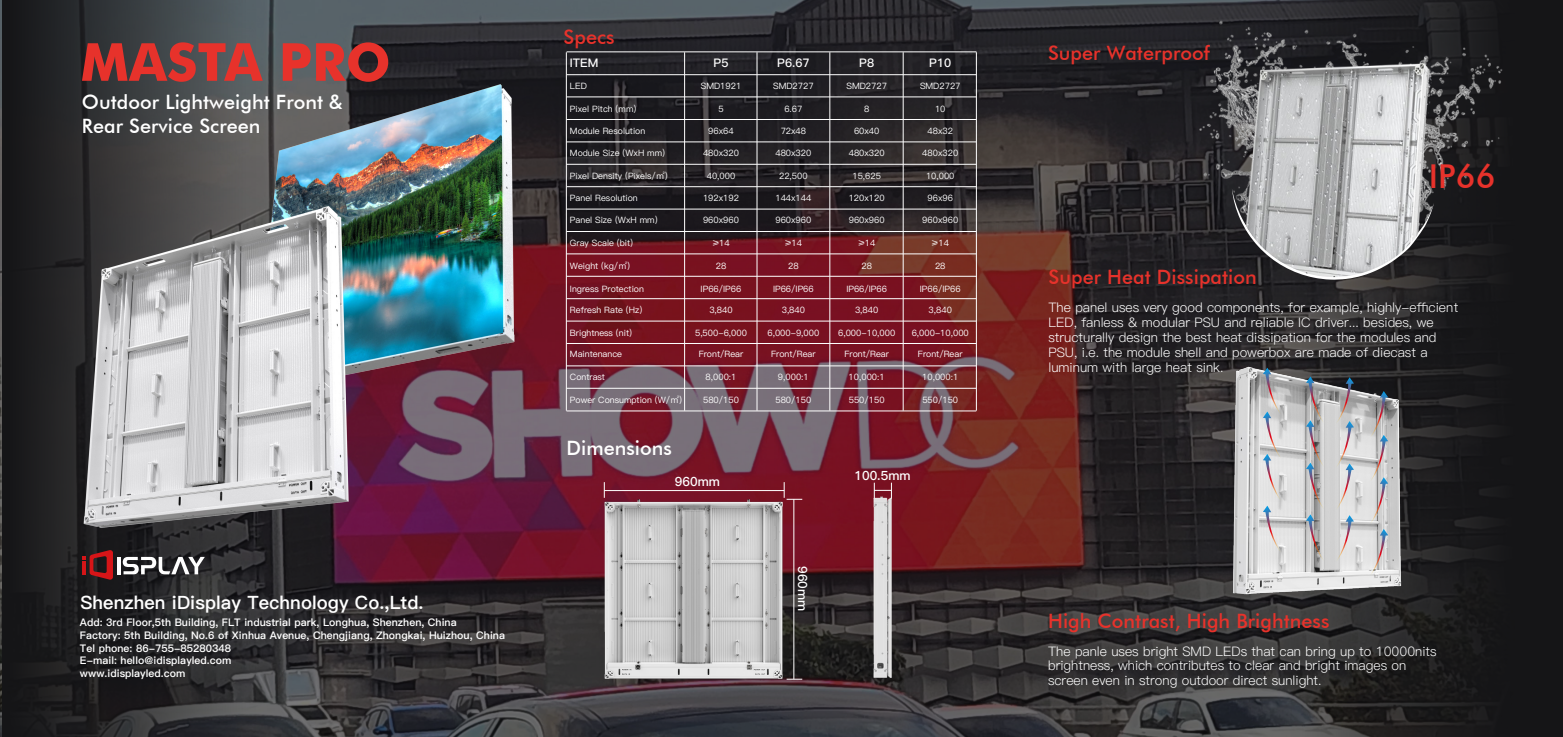
<style>
.page{position:relative;width:1563px;height:737px;background:#151517}
.page>*{position:absolute;margin:0;border:0;box-sizing:border-box;transform-origin:0 0}
.t1{font:700 52.5px "Futura BT";color:#e7322b}
.t2{font:500 32.9px "Futura BT";color:#e7322b}
.t3{font:500 19.78px "Futura BT";letter-spacing:.005em;color:#e7322b}
.t4{font:500 19.78px/23.8px "Futura BT";letter-spacing:.005em;color:#fff}
.t5{font:18.38px "Ping Fang SC Heavy";letter-spacing:.005em;color:#fff}
.t6{font:13.12px/14.9px "Ping Fang SC Regular";color:#fff}
.t7{font:12.69px "Ping Fang SC Bold";letter-spacing:.005em;color:#fff}
.t8{font:11.81px "Ping Fang SC Bold";color:#fff}
.t9{font:10.5px/12.6px "Ping Fang SC Heavy";letter-spacing:.005em;color:#fff}
.t10{font:8.75px "Ping Fang SC Medium";color:#fff}
</style>
<div class="page">
<img style="left:1px;top:0;width:1290px;height:737px">
<svg style="left:2px;top:0;width:254px;height:737px"></svg>
<svg style="left:1291px;top:0;width:196px;height:737px"></svg>
<hr style="left:684px;top:52px;width:1px;height:358px;background:#fff">
<hr style="left:566px;top:52px;width:1px;height:358px;background:#fff">
<hr style="left:756px;top:52px;width:1px;height:358px;background:#fff">
<hr style="left:829px;top:52px;width:1px;height:358px;background:#fff">
<hr style="left:903px;top:52px;width:1px;height:358px;background:#fff">
<hr style="left:976px;top:52px;width:1px;height:358px;background:#fff">
<hr style="left:566px;top:74px;width:410px;height:1px;background:#fff">
<hr style="left:566px;top:51px;width:410px;height:1px;background:#fff">
<hr style="left:566px;top:96px;width:410px;height:1px;background:#fff">
<hr style="left:566px;top:119px;width:410px;height:1px;background:#fff">
<hr style="left:566px;top:141px;width:410px;height:1px;background:#fff">
<hr style="left:566px;top:164px;width:410px;height:1px;background:#fff">
<hr style="left:566px;top:186px;width:410px;height:1px;background:#fff">
<hr style="left:566px;top:209px;width:410px;height:1px;background:#fff">
<hr style="left:566px;top:231px;width:410px;height:1px;background:#fff">
<hr style="left:566px;top:253px;width:410px;height:1px;background:#fff">
<hr style="left:566px;top:276px;width:410px;height:1px;background:#fff">
<hr style="left:566px;top:298px;width:410px;height:1px;background:#fff">
<hr style="left:566px;top:321px;width:410px;height:1px;background:#fff">
<hr style="left:566px;top:343px;width:410px;height:1px;background:#fff">
<hr style="left:566px;top:365px;width:410px;height:1px;background:#fff">
<hr style="left:566px;top:388px;width:410px;height:1px;background:#fff">
<hr style="left:566px;top:410px;width:410px;height:1px;background:#fff">
<hr style="left:604px;top:490px;width:180px;height:1px;background:#fff">
<svg style="left:783px;top:482px;width:19px;height:18px"></svg>
<hr style="left:793px;top:499px;width:1px;height:180px;background:#fff">
<svg style="left:874px;top:482px;width:18px;height:11px"></svg>
<svg style="left:1232px;top:277px;width:202px;height:3px"></svg>
<img style="left:1159px;top:5px;width:344px;height:272px">
<img style="left:869px;top:493px;width:25px;height:190px">
<hr style="left:117px;top:557px;width:4px;height:17px;background:#fff">
<svg style="left:123px;top:557px;width:82px;height:17px"></svg>
<svg style="left:82px;top:549px;width:31px;height:31px"></svg>
<img style="left:597px;top:494px;width:193px;height:192px">
<img style="left:218px;top:74px;width:340px;height:329px">
<img style="left:49px;top:192px;width:312px;height:348px">
<img style="left:1222px;top:357px;width:186px;height:249px">
<svg style="left:1335px;top:377px;width:19px;height:186px;background:#c1bfc2"></svg>
<svg style="left:1306px;top:376px;width:19px;height:186px;background:#aba9ac"></svg>
<svg style="left:1263px;top:368px;width:18px;height:185px;background:#c9c6ca"></svg>
<svg style="left:1369px;top:391px;width:19px;height:185px;background:#bcbabd"></svg>
<h1 class="t1" style="left:80px;top:30px;width:312px">MASTA PRO</h1>
<h3 class="t4" style="left:82px;top:90px;width:262px">Outdoor Lightweight Front &amp;<br>Rear Service Screen</h3>
<h3 class="t5" style="left:81px;top:591px;width:344px">Shenzhen iDisplay Technology Co.,Ltd.</h3>
<p class="t9" style="left:80px;top:616px;width:427px">Add: 3rd Floor,5th Building, FLT industrial park, Longhua, Shenzhen, China<br>Factory: 5th Building, No.6 of Xinhua Avenue, Chengjiang, Zhongkai, Huizhou, China Tel phone: 86-755-85280348<br>E-mail: hello@idisplayled.com<br>www.idisplayled.com</p>
<h3 class="t3" style="left:564px;top:25px;width:53px">Specs</h3>
<h3 class="t8" style="left:570px;top:56px;width:30px">ITEM</h3>
<p class="t10" style="left:570px;top:81px;width:18px">LED</p>
<p class="t10" style="left:570px;top:103px;width:68px">Pixel Pitch (mm)</p>
<p class="t10" style="left:570px;top:126px;width:77px">Module Resolution</p>
<p class="t10" style="left:570px;top:148px;width:97px">Module Size (WxH mm)</p>
<h3 class="t8" style="left:713px;top:56px;width:16px">P5</h3>
<p class="t10" style="left:701px;top:81px;width:42px">SMD1921</p>
<p class="t10" style="left:718px;top:103px;width:7px">5</p>
<p class="t10" style="left:708px;top:126px;width:27px">96x64</p>
<p class="t10" style="left:703px;top:148px;width:37px">480x320</p>
<h3 class="t8" style="left:777px;top:56px;width:34px">P6.67</h3>
<p class="t10" style="left:773px;top:81px;width:42px">SMD2727</p>
<p class="t10" style="left:784px;top:103px;width:20px">6.67</p>
<p class="t10" style="left:780px;top:126px;width:27px">72x48</p>
<p class="t10" style="left:775px;top:148px;width:37px">480x320</p>
<h3 class="t8" style="left:859px;top:56px;width:16px">P8</h3>
<p class="t10" style="left:846px;top:81px;width:42px">SMD2727</p>
<p class="t10" style="left:864px;top:103px;width:7px">8</p>
<p class="t10" style="left:854px;top:126px;width:27px">60x40</p>
<p class="t10" style="left:849px;top:148px;width:37px">480x320</p>
<h3 class="t8" style="left:929px;top:56px;width:23px">P10</h3>
<p class="t10" style="left:920px;top:81px;width:42px">SMD2727</p>
<p class="t10" style="left:935px;top:103px;width:12px">10</p>
<p class="t10" style="left:927px;top:126px;width:27px">48x32</p>
<p class="t10" style="left:922px;top:148px;width:37px">480x320</p>
<p class="t10" style="left:570px;top:171px;width:99px">Pixel Density (Pixels/㎡)</p>
<p class="t10" style="left:707px;top:171px;width:30px">40,000</p>
<p class="t10" style="left:779px;top:171px;width:30px">22,500</p>
<p class="t10" style="left:852px;top:171px;width:30px">15,625</p>
<p class="t10" style="left:926px;top:171px;width:30px">10,000</p>
<p class="t10" style="left:922px;top:215px;width:37px">960x960</p>
<p class="t10" style="left:570px;top:237px;width:65px">Gray Scale (bit)</p>
<p class="t10" style="left:712px;top:237px;width:19px">≥14</p>
<p class="t10" style="left:785px;top:237px;width:19px">≥14</p>
<p class="t10" style="left:858px;top:237px;width:19px">≥14</p>
<p class="t10" style="left:931px;top:237px;width:19px">≥14</p>
<p class="t10" style="left:570px;top:193px;width:69px">Panel Resolution</p>
<p class="t10" style="left:703px;top:193px;width:37px">192x192</p>
<p class="t10" style="left:775px;top:193px;width:37px">144x144</p>
<p class="t10" style="left:849px;top:193px;width:37px">120x120</p>
<p class="t10" style="left:927px;top:193px;width:27px">96x96</p>
<p class="t10" style="left:570px;top:215px;width:89px">Panel Size (WxH mm)</p>
<p class="t10" style="left:703px;top:215px;width:37px">960x960</p>
<p class="t10" style="left:775px;top:215px;width:37px">960x960</p>
<p class="t10" style="left:849px;top:215px;width:37px">960x960</p>
<p class="t10" style="left:570px;top:260px;width:62px">Weight (kg/㎡)</p>
<p class="t10" style="left:935px;top:260px;width:12px">28</p>
<p class="t10" style="left:716px;top:260px;width:12px">28</p>
<p class="t10" style="left:788px;top:260px;width:12px">28</p>
<p class="t10" style="left:861px;top:260px;width:12px">28</p>
<p class="t10" style="left:570px;top:283px;width:75px">Ingress Protection</p>
<p class="t10" style="left:700px;top:283px;width:42px">IP66/IP66</p>
<p class="t10" style="left:773px;top:283px;width:42px">IP66/IP66</p>
<p class="t10" style="left:846px;top:283px;width:42px">IP66/IP66</p>
<p class="t10" style="left:920px;top:283px;width:42px">IP66/IP66</p>
<p class="t10" style="left:570px;top:304px;width:74px">Refresh Rate (Hz)</p>
<p class="t10" style="left:709px;top:304px;width:25px">3,840</p>
<p class="t10" style="left:782px;top:304px;width:25px">3,840</p>
<p class="t10" style="left:855px;top:304px;width:25px">3,840</p>
<p class="t10" style="left:928px;top:304px;width:25px">3,840</p>
<p class="t10" style="left:570px;top:327px;width:64px">Brightness (nit)</p>
<p class="t10" style="left:570px;top:349px;width:54px">Maintenance</p>
<p class="t10" style="left:570px;top:371px;width:37px">Contrast</p>
<p class="t10" style="left:570px;top:394px;width:113px">Power Consumption (W/㎡)</p>
<p class="t10" style="left:695px;top:327px;width:53px">5,500-6,000</p>
<p class="t10" style="left:699px;top:349px;width:46px">Front/Rear</p>
<p class="t10" style="left:705px;top:371px;width:32px">8,000:1</p>
<p class="t10" style="left:703px;top:394px;width:37px">580/150</p>
<p class="t10" style="left:767px;top:327px;width:53px">6,000-9,000</p>
<p class="t10" style="left:771px;top:349px;width:46px">Front/Rear</p>
<p class="t10" style="left:778px;top:371px;width:32px">9,000:1</p>
<p class="t10" style="left:775px;top:394px;width:37px">580/150</p>
<p class="t10" style="left:838px;top:327px;width:59px">6,000-10,000</p>
<p class="t10" style="left:844px;top:349px;width:46px">Front/Rear</p>
<p class="t10" style="left:848px;top:371px;width:38px">10,000:1</p>
<p class="t10" style="left:849px;top:394px;width:37px">550/150</p>
<p class="t10" style="left:911px;top:327px;width:59px">6,000-10,000</p>
<p class="t10" style="left:918px;top:349px;width:46px">Front/Rear</p>
<p class="t10" style="left:922px;top:371px;width:38px">10,000:1</p>
<p class="t10" style="left:922px;top:394px;width:37px">550/150</p>
<h3 class="t4" style="left:566px;top:436px;width:107px">Dimensions</h3>
<h3 class="t7" style="left:675px;top:474px;width:47px">960mm</h3>
<h3 class="t7" style="left:854px;top:468px;width:58px">100.5mm</h3>
<h3 class="t7" style="left:810px;top:566px;width:47px;rotate:90deg">960mm</h3>
<h3 class="t3" style="left:1048px;top:41px;width:163px">Super Waterproof</h3>
<h3 class="t3" style="left:1048px;top:265px;width:210px">Super Heat Dissipation</h3>
<h2 class="t2" style="left:1428px;top:157px;width:68px">IP66</h2>
<p class="t6" style="left:1048px;top:300px;width:411px">The panel uses very good components, for example, highly-efficient LED, fanless &amp; modular PSU and reliable IC driver... besides, we structurally design the best heat dissipation for the modules and PSU, i.e. the module shell and powerbox are made of diecast a luminum with large heat sink.</p>
<h3 class="t3" style="left:1048px;top:609px;width:283px">High Contrast, High Brightness</h3>
<h3 class="t6" style="left:1048px;top:643px;width:390px">The panle uses bright SMD LEDs that can bring up to 10000nits brightness, which contributes to clear and bright images on screen even in strong outdoor direct sunlight.</h3>
</div>
